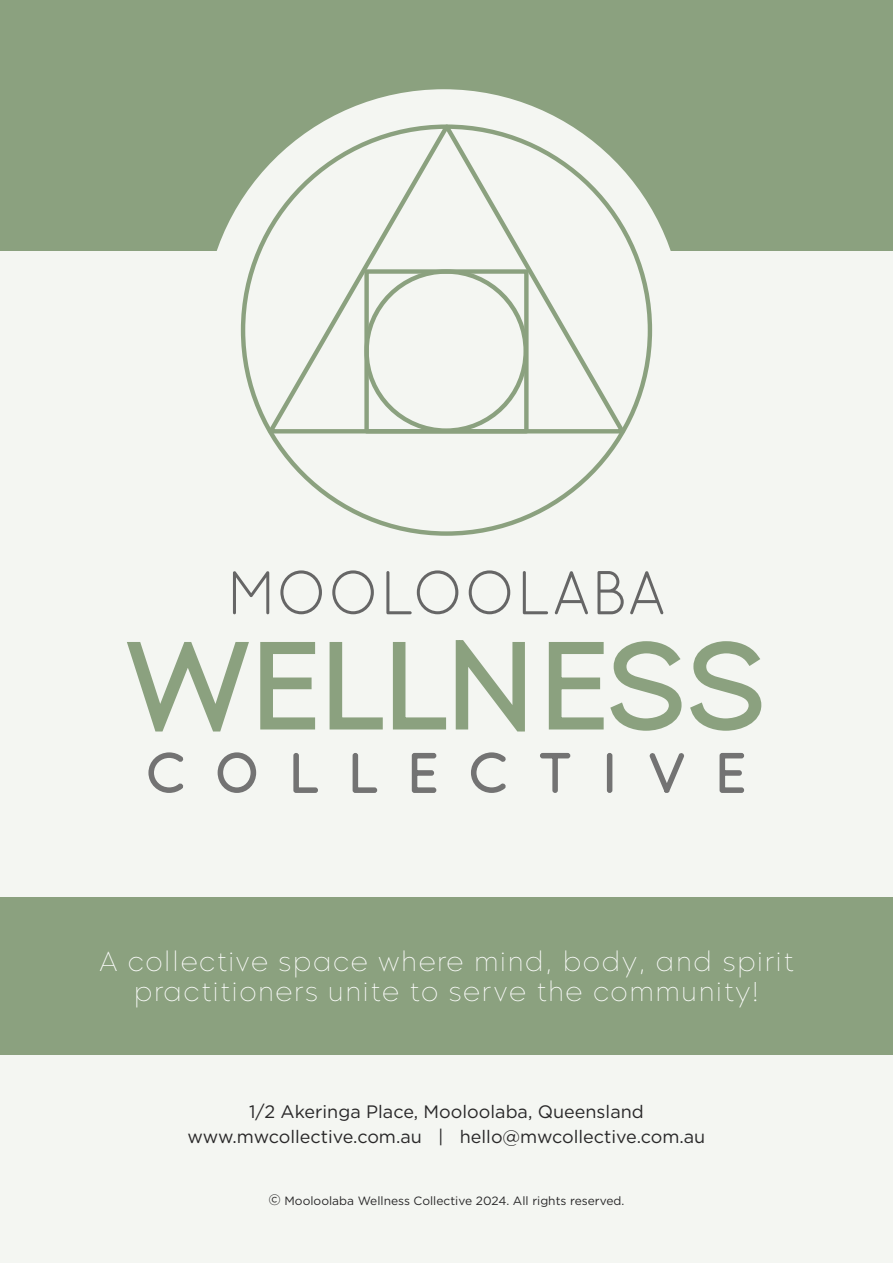
<style>
.page{position:relative;width:893px;height:1263px;background:#f4f6f2}
.page>*{position:absolute;margin:0;border:0;box-sizing:border-box;transform-origin:0 0}
.t1{font:61.8px "Quicksand";letter-spacing:-.01em;color:#666}
.t2{font:100 27px/30px "Morn";letter-spacing:.06em;color:#fff;text-align:center}
.t3{font:18px/25.5px "Gotham";color:#292829;text-align:center}
.t4{font:12px "Gotham";color:#292829}
.s1{font-size:15px}
</style>
<div class="page">
<div style="left:0;top:0;width:893px;height:251px;background:#8ba17f"></div>
<div style="left:204px;top:89px;width:480px;height:480px;background:#f4f6f2;border-radius:50%"></div>
<svg style="left:263px;top:124px;width:367px;height:312px"></svg>
<div style="left:364px;top:269px;width:165px;height:164px;border:4px solid #8ba17f"></div>
<div style="left:364px;top:269px;width:164px;height:164px;border:4px solid #8ba17f;border-radius:50%"></div>
<svg style="left:148px;top:752px;width:36px;height:41px"></svg>
<svg style="left:217px;top:752px;width:40px;height:41px"></svg>
<svg style="left:293px;top:753px;width:25px;height:40px"></svg>
<svg style="left:352px;top:753px;width:26px;height:40px"></svg>
<svg style="left:411px;top:753px;width:26px;height:40px"></svg>
<svg style="left:471px;top:752px;width:35px;height:41px"></svg>
<svg style="left:540px;top:753px;width:31px;height:40px"></svg>
<div style="left:607px;top:753px;width:5px;height:40px;border:3px solid #737373"></div>
<svg style="left:649px;top:753px;width:35px;height:40px"></svg>
<svg style="left:719px;top:753px;width:26px;height:40px"></svg>
<svg style="left:127px;top:642px;width:189px;height:90px"></svg>
<svg style="left:329px;top:640px;width:196px;height:92px"></svg>
<svg style="left:548px;top:641px;width:214px;height:90px"></svg>
<div style="left:0;top:897px;width:893px;height:157px;background:#8ba17f"></div>
<h1 class="t1" style="left:227px;top:557px;width:441px">MOOLOOLABA</h1>
<h2 class="t2" style="left:100px;top:947px;width:695px">A collective space where mind, body, and spirit practitioners unite to serve the community!</h2>
<p class="t3" style="left:188px;top:1098px;width:519px">1/2 Akeringa Place, Mooloolaba, Queensland www.mwcollective.com.au | hello@mwcollective.com.au</p>
<p class="t4" style="left:269px;top:1193px;width:357px"><span class="s1">©</span> Mooloolaba Wellness Collective 2024. All rights reserved.</p>
</div>
